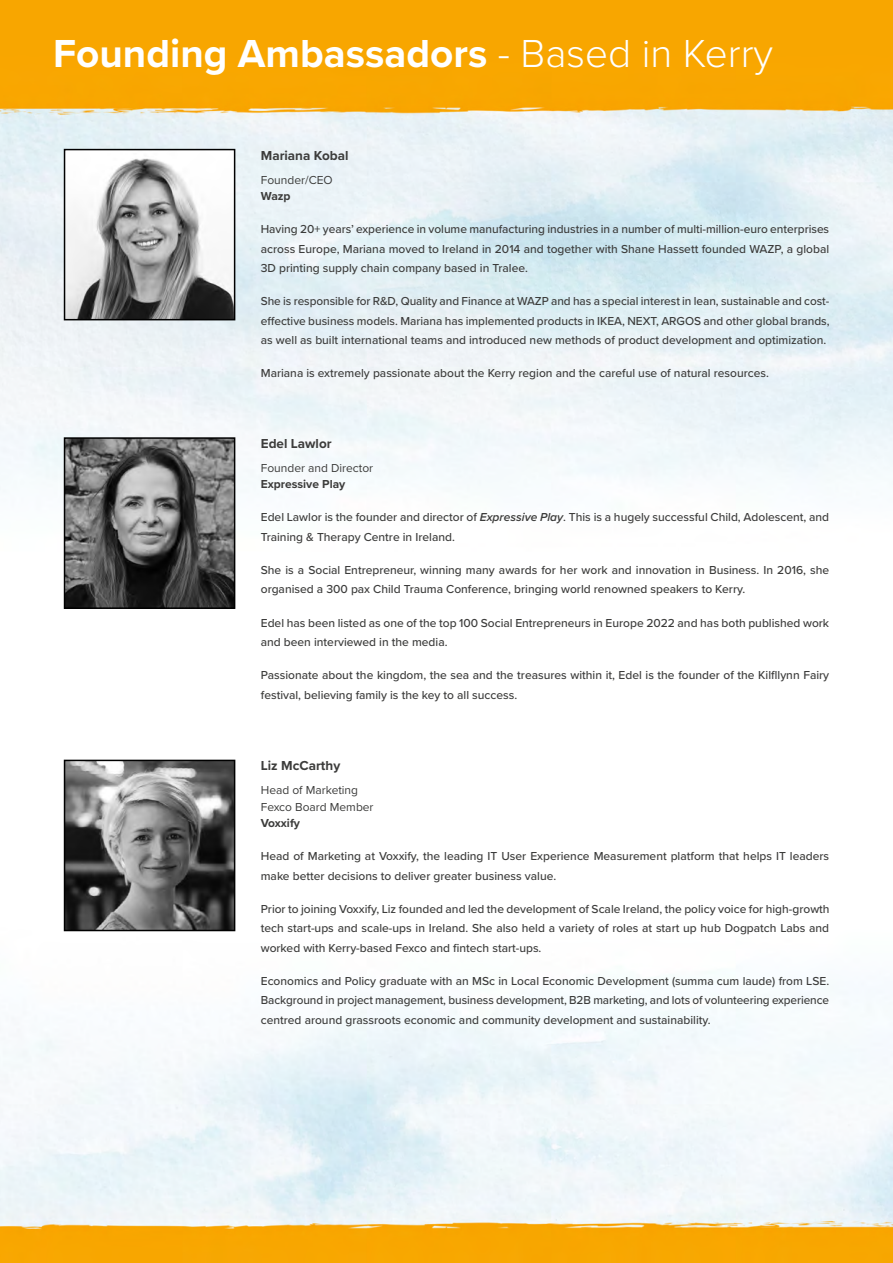
<style>
.page{position:relative;width:893px;height:1263px;background:#fff}
.page>*{position:absolute;margin:0;border:0;box-sizing:border-box;transform-origin:0 0}
.t1{font:700 40.5px "Proxima Nova";color:#fff}
.t2{font:700 13.5px "Proxima Nova";color:#3c3c3b}
.t3{font:500 12px/19.5px "Proxima Nova";color:#3c3c3b}
.t4{font:12px "Proxima Nova";color:#3c3c3b}
.t5{font:700 12px "Proxima Nova";color:#3c3c3b}
.s1{font-weight:300}
.s2{font-weight:600;font-style:italic}
</style>
<div class="page">
<img style="left:0;top:0;width:893px;height:1263px">
<img style="left:67px;top:152px;width:165px;height:165px">
<div style="left:64px;top:149px;width:171px;height:171px;border:2px solid #000"></div>
<img style="left:67px;top:440px;width:165px;height:166px">
<div style="left:64px;top:437px;width:171px;height:172px;border:2px solid #000"></div>
<img style="left:67px;top:763px;width:165px;height:165px">
<div style="left:64px;top:760px;width:171px;height:171px;border:2px solid #000"></div>
<p class="t1" style="left:53px;top:24px;width:721px">Founding Ambassadors <span class="s1">- Based in Kerry</span></p>
<p class="t2" style="left:261px;top:145px;width:89px">Mariana Kobal</p>
<p class="t4" style="left:261px;top:171px;width:73px">Founder/CEO</p>
<p class="t5" style="left:261px;top:187px;width:31px">Wazp</p>
<p class="t3" style="left:261px;top:219px;width:570px;text-align:justify">Having 20+ years’ experience in volume manufacturing industries in a number of multi-million-euro enterprises across Europe, Mariana moved to Ireland in 2014 and together with Shane Hassett founded WAZP, a global 3D printing supply chain company based in Tralee.</p>
<p class="t3" style="left:261px;top:291px;width:570px;text-align:justify">She is responsible for R&amp;D, Quality and Finance at WAZP and has a special interest in lean, sustainable and cost&shy;effective business models. Mariana has implemented products in IKEA, NEXT, ARGOS and other global brands, as well as built international teams and introduced new methods of product development and optimization.</p>
<p class="t3" style="left:261px;top:363px;width:510px">Mariana is extremely passionate about the Kerry region and the careful use of natural resources.</p>
<p class="t2" style="left:261px;top:433px;width:72px">Edel Lawlor</p>
<p class="t4" style="left:261px;top:459px;width:114px">Founder and Director</p>
<p class="t5" style="left:261px;top:475px;width:86px">Expressive Play</p>
<p class="t3" style="left:261px;top:507px;width:570px">Edel Lawlor is the founder and director of <span class="s2">Expressive Play</span>. This is a hugely successful Child, Adolescent, and<br>Training &amp; Therapy Centre in Ireland.</p>
<p class="t3" style="left:261px;top:560px;width:570px">She is a Social Entrepreneur, winning many awards for her work and innovation in Business. In 2016, she organised a 300 pax Child Trauma Conference, bringing world renowned speakers to Kerry.</p>
<p class="t3" style="left:261px;top:612px;width:570px">Edel has been listed as one of the top 100 Social Entrepreneurs in Europe 2022 and has both published work and been interviewed in the media.</p>
<p class="t3" style="left:261px;top:665px;width:570px">Passionate about the kingdom, the sea and the treasures within it, Edel is the founder of the Kilfllynn Fairy festival, believing family is the key to all success.</p>
<p class="t2" style="left:261px;top:756px;width:81px">Liz McCarthy</p>
<p class="t4" style="left:261px;top:781px;width:99px">Head of Marketing</p>
<p class="t4" style="left:261px;top:798px;width:114px">Fexco Board Member</p>
<p class="t5" style="left:261px;top:814px;width:41px">Voxxify</p>
<p class="t3" style="left:261px;top:846px;width:570px">Head of Marketing at Voxxify, the leading IT User Experience Measurement platform that helps IT leaders make better decisions to deliver greater business value.</p>
<p class="t3" style="left:261px;top:899px;width:570px;text-align:justify">Prior to joining Voxxify, Liz founded and led the development of Scale Ireland, the policy voice for high-growth tech start-ups and scale-ups in Ireland. She also held a variety of roles at start up hub Dogpatch Labs and worked with Kerry-based Fexco and fintech start-ups.</p>
<p class="t3" style="left:261px;top:971px;width:570px;text-align:justify">Economics and Policy graduate with an MSc in Local Economic Development (summa cum laude) from LSE.<br>Background in project management, business development, B2B marketing, and lots of volunteering experience centred around grassroots economic and community development and sustainability.</p>
</div>
